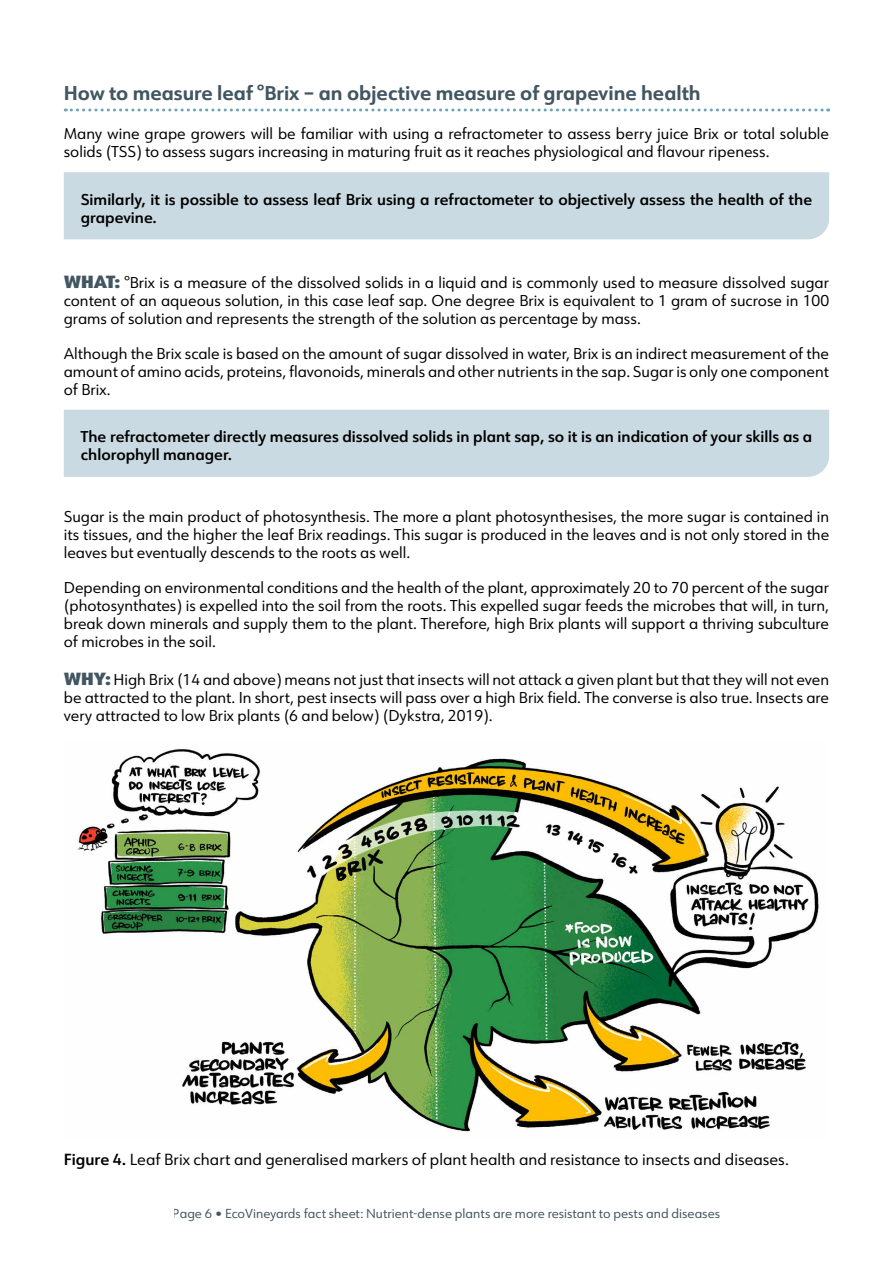
<style>
.page{position:relative;width:893px;height:1263px;background:#fff}
.page>*{position:absolute;margin:0;border:0;box-sizing:border-box;transform-origin:0 0}
.Heading_2{font:700 19.5px "URW Form";color:#425661}
.Figure_title{font:15.75px "URW Form";color:#000}
.Body_text{font:15.3px/18px "URW Form";color:#000;text-align:justify}
.Body_text_BOLD_start{font:15.3px/18px "URW Form";color:#000;text-align:justify}
.Breakout_copy{font:600 15.3px/18px "URW Form";color:#000}
.t1{font:12.75px "URW Form";color:#425661}
.s1{font-family:"URW Form Poster";font-size:17.25px;color:#425661}
.s2{font-weight:600}
</style>
<div class="page">
<svg style="left:65px;top:108px;width:764px;height:3px"></svg>
<div style="left:64px;top:172px;width:765px;height:67px;background:#cadae2"></div>
<div style="left:64px;top:410px;width:765px;height:67px;background:#cadae2"></div>
<img style="left:76px;top:749px;width:743px;height:384px">
<p class="Heading_2" style="left:64px;top:79px;width:638px">How to measure leaf °Brix – an objective measure of grapevine health</p>
<p class="Body_text" style="left:64px;top:124px;width:767px">Many wine grape growers will be familiar with using a refractometer to assess berry juice Brix or total soluble solids (TSS) to assess sugars increasing in maturing fruit as it reaches physiological and flavour ripeness.</p>
<p class="Breakout_copy" style="left:81px;top:191px;width:733px">Similarly, it is possible to assess leaf Brix using a refractometer to objectively assess the health of the grapevine.</p>
<p class="Body_text_BOLD_start" style="left:64px;top:273px;width:767px"><span class="s1">WHAT:</span> °Brix is a measure of the dissolved solids in a liquid and is commonly used to measure dissolved sugar content of an aqueous solution, in this case leaf sap. One degree Brix is equivalent to 1 gram of sucrose in 100 grams of solution and represents the strength of the solution as percentage by mass.</p>
<p class="Body_text" style="left:64px;top:344px;width:767px">Although the Brix scale is based on the amount of sugar dissolved in water, Brix is an indirect measurement of the amount of amino acids, proteins, flavonoids, minerals and other nutrients in the sap. Sugar is only one component of Brix.</p>
<p class="Breakout_copy" style="left:81px;top:428px;width:733px">The refractometer directly measures dissolved solids in plant sap, so it is an indication of your skills as a chlorophyll manager.</p>
<p class="Body_text" style="left:64px;top:507px;width:767px">Sugar is the main product of photosynthesis. The more a plant photosynthesises, the more sugar is contained in its tissues, and the higher the leaf Brix readings. This sugar is produced in the leaves and is not only stored in the leaves but eventually descends to the roots as well.</p>
<p class="Body_text" style="left:64px;top:578px;width:767px">Depending on environmental conditions and the health of the plant, approximately 20 to 70 percent of the sugar (photosynthates) is expelled into the soil from the roots. This expelled sugar feeds the microbes that will, in turn, break down minerals and supply them to the plant. Therefore, high Brix plants will support a thriving subculture of microbes in the soil.</p>
<p class="Body_text_BOLD_start" style="left:64px;top:670px;width:767px"><span class="s1">WHY:</span> High Brix (14 and above) means not just that insects will not attack a given plant but that they will not even be attracted to the plant. In short, pest insects will pass over a high Brix field. The converse is also true. Insects are very attracted to low Brix plants (6 and below) (Dykstra, 2019).</p>
<p class="Figure_title" style="left:64px;top:1149px;width:727px"><span class="s2">Figure 4.</span> Leaf Brix chart and generalised markers of plant health and resistance to insects and diseases.</p>
<p class="t1" style="left:173px;top:1205px;width:549px">Page 6 • EcoVineyards fact sheet: Nutrient-dense plants are more resistant to pests and diseases</p>
</div>
